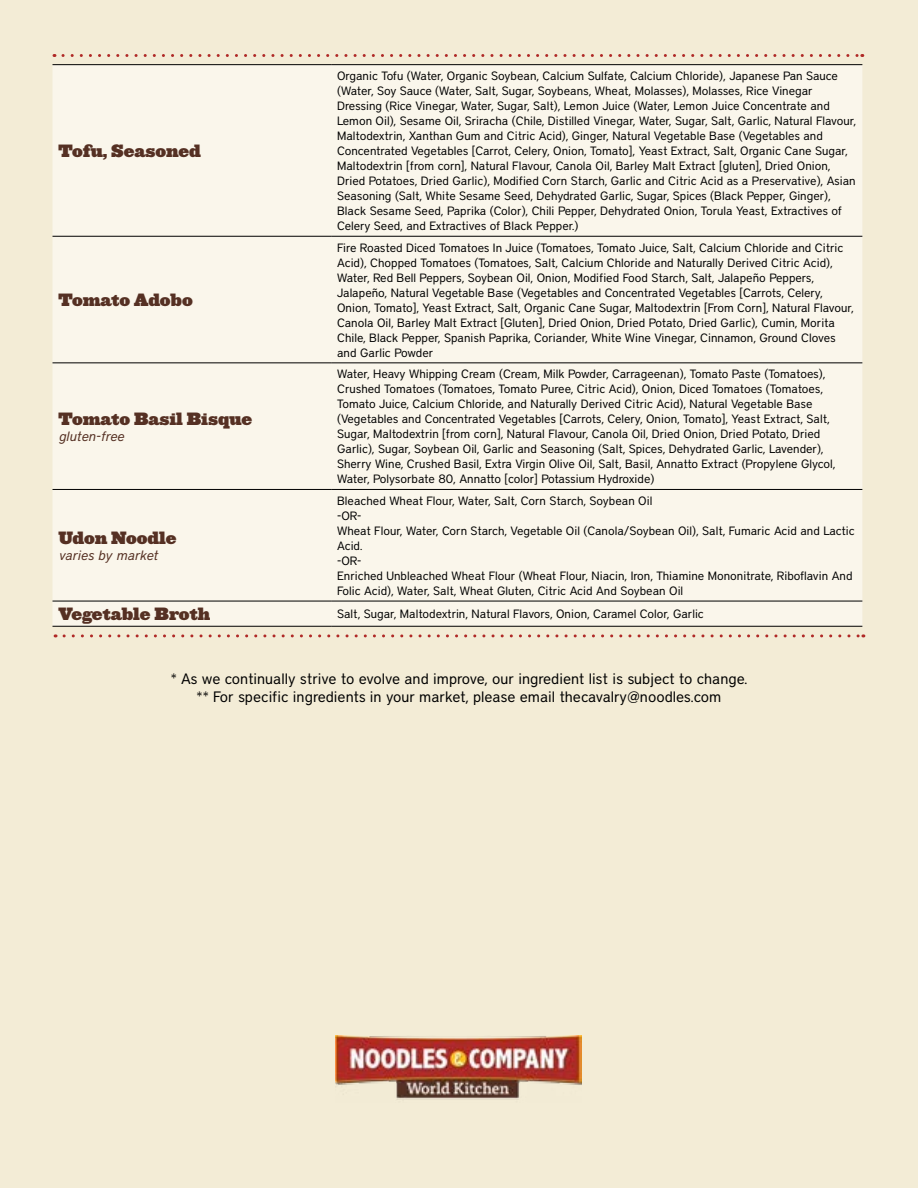
<style>
.page{position:relative;width:918px;height:1188px;background:#f3ecd6}
.page>*{position:absolute;margin:0;border:0;box-sizing:border-box;transform-origin:0 0}
.t1{font:900 16.5px "Ziggurat";color:#553023}
.t2{font:15px/18px "District";color:#000;text-align:center}
.t3{font:italic 13.5px "District";color:#553023}
.t4{font:12px/15px "District";color:#000}
</style>
<div class="page">
<svg style="left:64px;top:634px;width:800px;height:3px"></svg>
<svg style="left:63px;top:54px;width:800px;height:3px"></svg>
<div style="left:52px;top:65px;width:810px;height:561px;background:#faf6eb"></div>
<hr style="left:52px;top:64px;width:279px;height:1px;background:#000">
<hr style="left:331px;top:64px;width:531px;height:1px;background:#000">
<hr style="left:52px;top:236px;width:279px;height:1px;background:#000">
<hr style="left:331px;top:236px;width:531px;height:1px;background:#000">
<hr style="left:52px;top:363px;width:279px;height:1px;background:#000">
<hr style="left:331px;top:363px;width:531px;height:1px;background:#000">
<hr style="left:52px;top:489px;width:279px;height:1px;background:#000">
<hr style="left:331px;top:489px;width:531px;height:1px;background:#000">
<hr style="left:52px;top:601px;width:279px;height:1px;background:#000">
<hr style="left:331px;top:601px;width:531px;height:1px;background:#000">
<hr style="left:52px;top:626px;width:279px;height:1px;background:#000">
<hr style="left:331px;top:626px;width:531px;height:1px;background:#000">
<img style="left:335px;top:1035px;width:247px;height:65px">
<h1 class="t1" style="left:58px;top:137px;width:144px">Tofu, Seasoned</h1>
<h1 class="t1" style="left:58px;top:286px;width:136px">Tomato Adobo</h1>
<h1 class="t1" style="left:58px;top:404px;width:195px">Tomato Basil Bisque</h1>
<p class="t3" style="left:58px;top:428px;width:67px">gluten-free</p>
<h1 class="t1" style="left:58px;top:524px;width:119px">Udon Noodle</h1>
<p class="t3" style="left:58px;top:547px;width:101px">varies by market</p>
<p class="t4" style="left:337px;top:68px;width:520px">Organic Tofu (Water, Organic Soybean, Calcium Sulfate, Calcium Chloride), Japanese Pan Sauce (Water, Soy Sauce (Water, Salt, Sugar, Soybeans, Wheat, Molasses), Molasses, Rice Vinegar Dressing (Rice Vinegar, Water, Sugar, Salt), Lemon Juice (Water, Lemon Juice Concentrate and Lemon Oil), Sesame Oil, Sriracha (Chile, Distilled Vinegar, Water, Sugar, Salt, Garlic, Natural Flavour, Maltodextrin, Xanthan Gum and Citric Acid), Ginger, Natural Vegetable Base (Vegetables and Concentrated Vegetables [Carrot, Celery, Onion, Tomato], Yeast Extract, Salt, Organic Cane Sugar, Maltodextrin [from corn], Natural Flavour, Canola Oil, Barley Malt Extract [gluten], Dried Onion, Dried Potatoes, Dried Garlic), Modified Corn Starch, Garlic and Citric Acid as a Preservative), Asian Seasoning (Salt, White Sesame Seed, Dehydrated Garlic, Sugar, Spices (Black Pepper, Ginger), Black Sesame Seed, Paprika (Color), Chili Pepper, Dehydrated Onion, Torula Yeast, Extractives of Celery Seed, and Extractives of Black Pepper.)</p>
<p class="t4" style="left:337px;top:240px;width:518px">Fire Roasted Diced Tomatoes In Juice (Tomatoes, Tomato Juice, Salt, Calcium Chloride and Citric Acid), Chopped Tomatoes (Tomatoes, Salt, Calcium Chloride and Naturally Derived Citric Acid), Water, Red Bell Peppers, Soybean Oil, Onion, Modified Food Starch, Salt, Jalapeño Peppers, Jalapeño, Natural Vegetable Base (Vegetables and Concentrated Vegetables [Carrots, Celery, Onion, Tomato], Yeast Extract, Salt, Organic Cane Sugar, Maltodextrin [From Corn], Natural Flavour, Canola Oil, Barley Malt Extract [Gluten], Dried Onion, Dried Potato, Dried Garlic), Cumin, Morita Chile, Black Pepper, Spanish Paprika, Coriander, White Wine Vinegar, Cinnamon, Ground Cloves and Garlic Powder</p>
<p class="t4" style="left:337px;top:367px;width:500px">Water, Heavy Whipping Cream (Cream, Milk Powder, Carrageenan), Tomato Paste (Tomatoes), Crushed Tomatoes (Tomatoes, Tomato Puree, Citric Acid), Onion, Diced Tomatoes (Tomatoes, Tomato Juice, Calcium Chloride, and Naturally Derived Citric Acid), Natural Vegetable Base (Vegetables and Concentrated Vegetables [Carrots, Celery, Onion, Tomato], Yeast Extract, Salt, Sugar, Maltodextrin [from corn], Natural Flavour, Canola Oil, Dried Onion, Dried Potato, Dried Garlic), Sugar, Soybean Oil, Garlic and Seasoning (Salt, Spices, Dehydrated Garlic, Lavender), Sherry Wine, Crushed Basil, Extra Virgin Olive Oil, Salt, Basil, Annatto Extract (Propylene Glycol, Water, Polysorbate 80, Annatto [color] Potassium Hydroxide)</p>
<p class="t4" style="left:337px;top:493px;width:519px">Bleached Wheat Flour, Water, Salt, Corn Starch, Soybean Oil<br>-OR-<br>Wheat Flour, Water, Corn Starch, Vegetable Oil (Canola/Soybean Oil), Salt, Fumaric Acid and Lactic Acid.<br>-OR-<br>Enriched Unbleached Wheat Flour (Wheat Flour, Niacin, Iron, Thiamine Mononitrate, Riboflavin And Folic Acid), Water, Salt, Wheat Gluten, Citric Acid And Soybean Oil</p>
<h1 class="t1" style="left:58px;top:600px;width:153px">Vegetable Broth</h1>
<p class="t4" style="left:337px;top:607px;width:368px">Salt, Sugar, Maltodextrin, Natural Flavors, Onion, Caramel Color, Garlic</p>
<p class="t2" style="left:171px;top:669px;width:578px">* As we continually strive to evolve and improve, our ingredient list is subject to change. ** For specific ingredients in your market, please email thecavalry@noodles.com</p>
</div>
